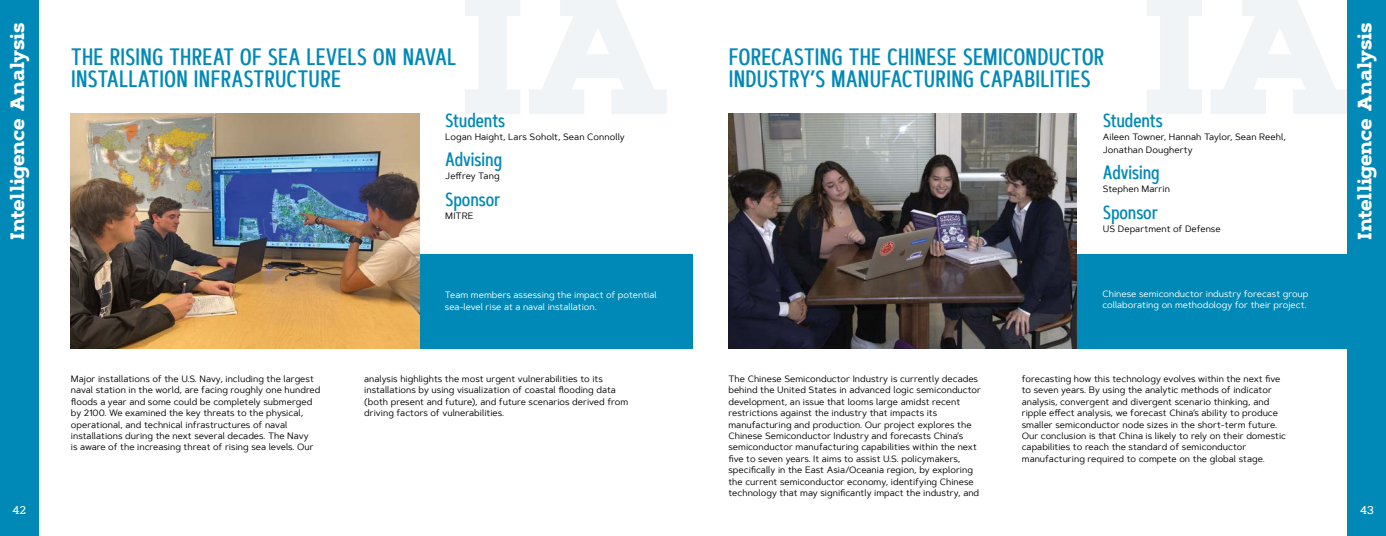
<style>
.page{position:relative;width:1386px;height:536px;background:#fff}
.page>*{position:absolute;margin:0;border:0;box-sizing:border-box;transform-origin:0 0}
.t1{font:500 23.62px/21.9px "Artegra Sans Cn";letter-spacing:-.015em;color:#0089b6}
.t2{font:500 19.25px "Artegra Sans Cn";letter-spacing:-.01em;color:#0089b6}
.t3{font:700 19.25px "Artegra Slab";letter-spacing:-.025em;color:#fff}
.t4{font:500 11.38px "Artegra Slab";color:#fff}
.t5{font:9.19px/11.4px "Artegra Sans";color:#000}
.t6{font:9.19px/11.4px "Artegra Sans";color:#fff}
</style>
<div class="page">
<div style="left:1348px;top:0;width:38px;height:536px;background:#0089b6"></div>
<div style="left:0;top:0;width:38px;height:536px;background:#0089b6"></div>
<div style="left:419px;top:254px;width:274px;height:94px;background:#0089b6"></div>
<div style="left:1074px;top:254px;width:274px;height:94px;background:#0089b6"></div>
<img style="left:71px;top:113px;width:348px;height:235px">
<img style="left:728px;top:113px;width:349px;height:235px">
<h2 class="t3" style="left:3px;top:240px;width:218px;rotate:-90deg">Intelligence Analysis</h2>
<h2 class="t3" style="left:1351px;top:240px;width:218px;rotate:-90deg">Intelligence Analysis</h2>
<h1 class="t1" style="left:71px;top:46px;width:387px">THE RISING THREAT OF SEA LEVELS ON NAVAL<br>INSTALLATION INFRASTRUCTURE</h1>
<h1 class="t1" style="left:728px;top:46px;width:378px">FORECASTING THE CHINESE SEMICONDUCTOR<br>INDUSTRY’S MANUFACTURING CAPABILITIES</h1>
<h2 class="t2" style="left:445px;top:107px;width:61px">Students</h2>
<p class="t5" style="left:445px;top:131px;width:181px">Logan Haight, Lars Soholt, Sean Connolly</p>
<h2 class="t2" style="left:445px;top:146px;width:59px">Advising</h2>
<p class="t5" style="left:445px;top:170px;width:56px">Jeffrey Tang</p>
<h2 class="t2" style="left:445px;top:185px;width:57px">Sponsor</h2>
<p class="t5" style="left:445px;top:209px;width:30px">MITRE</p>
<h2 class="t2" style="left:1103px;top:107px;width:61px">Students</h2>
<p class="t5" style="left:1103px;top:130px;width:185px;line-height:13.1px">Aileen Towner, Hannah Taylor, Sean Reehl,<br>Jonathan Dougherty</p>
<h2 class="t2" style="left:1103px;top:159px;width:59px">Advising</h2>
<p class="t5" style="left:1103px;top:183px;width:69px">Stephen Marrin</p>
<h2 class="t2" style="left:1103px;top:198px;width:57px">Sponsor</h2>
<p class="t5" style="left:1103px;top:223px;width:119px">US Department of Defense</p>
<p class="t6" style="left:445px;top:289px;width:213px">Team members assessing the impact of potential sea-level rise at a naval installation.</p>
<p class="t5" style="left:71px;top:373px;width:251px">Major installations of the U.S. Navy, including the largest naval station in the world, are facing roughly one hundred floods a year and some could be completely submerged by 2100. We examined the key threats to the physical, operational, and technical infrastructures of naval installations during the next several decades. The Navy<br>is aware of the increasing threat of rising sea levels. Our</p>
<p class="t5" style="left:364px;top:373px;width:266px">analysis highlights the most urgent vulnerabilities to its installations by using visualization of coastal flooding data (both present and future), and future scenarios derived from driving factors of vulnerabilities.</p>
<p class="t6" style="left:1103px;top:287px;width:207px">Chinese semiconductor industry forecast group collaborating on methodology for their project.</p>
<p class="t5" style="left:728px;top:373px;width:254px">The Chinese Semiconductor Industry is currently decades behind the United States in advanced logic semiconductor development, an issue that looms large amidst recent restrictions against the industry that impacts its manufacturing and production. Our project explores the Chinese Semiconductor Industry and forecasts China’s semiconductor manufacturing capabilities within the next five to seven years. It aims to assist U.S. policymakers, specifically in the East Asia/Oceania region, by exploring the current semiconductor economy, identifying Chinese technology that may significantly impact the industry, and</p>
<p class="t5" style="left:1022px;top:373px;width:266px">forecasting how this technology evolves within the next five to seven years. By using the analytic methods of indicator analysis, convergent and divergent scenario thinking, and ripple effect analysis, we forecast China’s ability to produce smaller semiconductor node sizes in the short-term future.<br>Our conclusion is that China is likely to rely on their domestic capabilities to reach the standard of semiconductor manufacturing required to compete on the global stage.</p>
<p class="t4" style="left:12px;top:502px;width:15px">42</p>
<p class="t4" style="left:1360px;top:502px;width:15px">43</p>
</div>
